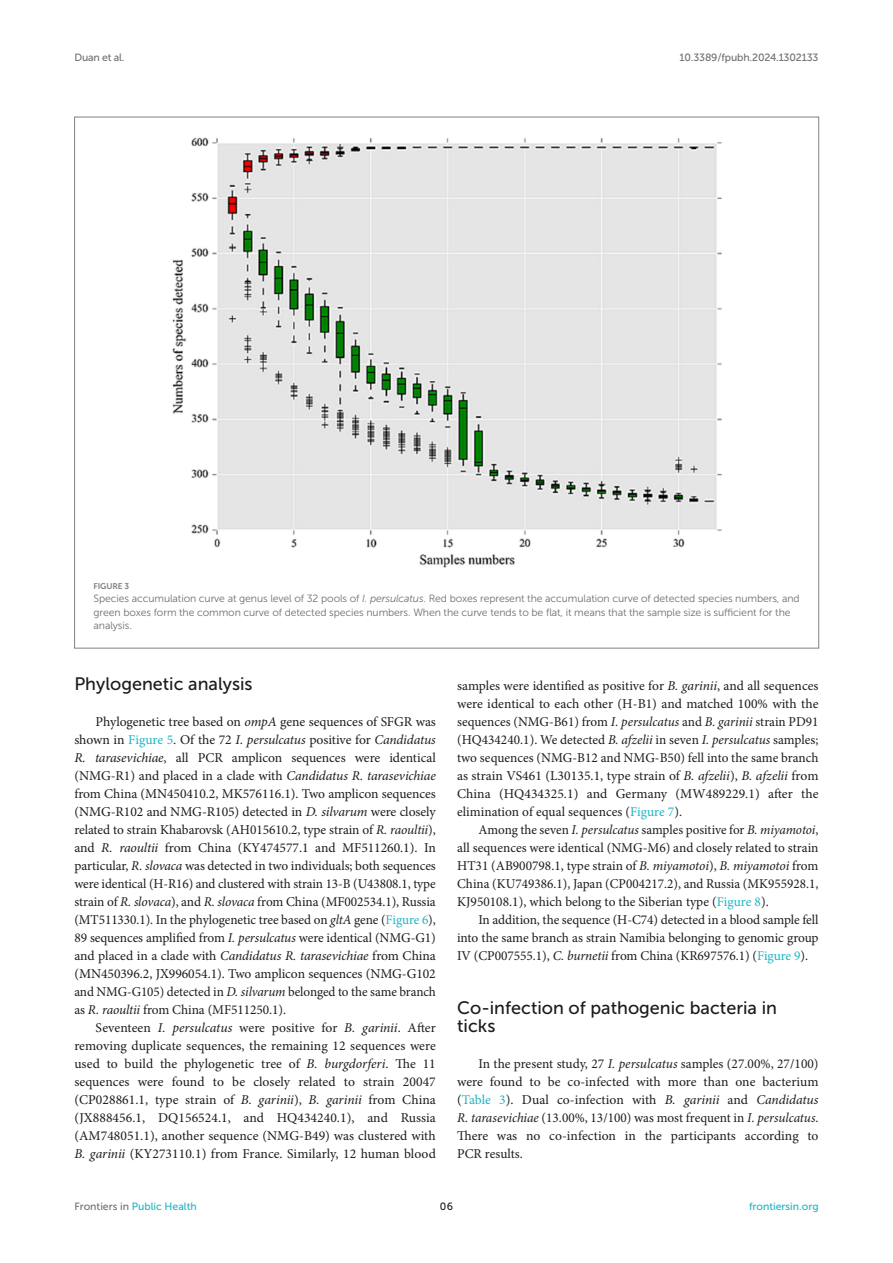
<style>
.page{position:relative;width:893px;height:1263px;background:#fff}
.page>*{position:absolute;margin:0;border:0;box-sizing:border-box;transform-origin:0 0}
.HEAD_2{font:18px/18px "Museo Sans 500";color:#1b1c1b}
.TEXT{font:13.5px/18px "Minion Pro";color:#1b1c1b;text-align:justify}
.TEXT_FLUSH{font:13.5px/18px "Minion Pro";letter-spacing:-.005em;color:#1b1c1b;text-align:justify}
.FIG_LEG{font:10.5px/13.5px "Museo Sans 300";letter-spacing:-.01em;color:#706f70}
.t1{font:10.5px "Museo Sans 500";color:#1db5c3}
.t2{font:10.5px "Museo Sans 500";letter-spacing:-.015em;color:#706f70}
.t3{font:10.5px "Museo Sans 500";color:#1b1c1b}
.FIG_HD{font:8.25px "Museo Sans 700";letter-spacing:-.01em;color:#7e7f7f}
.s1{font-style:italic}
.s2{color:#1db5c3}
.s3{color:#706f70}
</style>
<div class="page">
<img style="left:172px;top:137px;width:550px;height:431px">
<p class="t2" style="left:74px;top:51px;width:51px">Duan et al.</p>
<p class="t2" style="left:680px;top:51px;width:140px">10.3389/fpubh.2024.1302133</p>
<p class="FIG_HD" style="left:94px;top:581px;width:37px">FIGURE 3</p>
<p class="FIG_LEG" style="left:94px;top:592px;width:708px">Species accumulation curve at genus level of 32 pools of <span class="s1">I. persulcatus</span>. Red boxes represent the accumulation curve of detected species numbers, and green boxes form the common curve of detected species numbers. When the curve tends to be flat, it means that the sample size is sufficient for the analysis.</p>
<p class="HEAD_2" style="left:74px;top:675px;width:180px">Phylogenetic analysis</p>
<p class="TEXT_FLUSH" style="left:74px;top:713px;width:363px;text-indent:21px">Phylogenetic tree based on <span class="s1">ompA</span> gene sequences of SFGR was shown in <span class="s2">Figure 5</span>. Of the 72 <span class="s1">I. persulcatus</span> positive for <span class="s1">Candidatus R. tarasevichiae</span>, all PCR amplicon sequences were identical (NMG-R1) and placed in a clade with <span class="s1">Candidatus R. tarasevichiae </span>from China (MN450410.2, MK576116.1). Two amplicon sequences (NMG-R102 and NMG-R105) detected in <span class="s1">D. silvarum</span> were closely related to strain Khabarovsk (AH015610.2, type strain of <span class="s1">R. raoultii</span>), and <span class="s1">R. raoultii</span> from China (KY474577.1 and MF511260.1). In particular, <span class="s1">R. slovaca</span> was detected in two individuals; both sequences were identical (H-R16) and clustered with strain 13-B (U43808.1, type strain of <span class="s1">R. slovaca</span>), and <span class="s1">R. slovaca</span> from China (MF002534.1), Russia (MT511330.1). In the phylogenetic tree based on <span class="s1">gltA</span> gene (<span class="s2">Figure 6</span>), 89 sequences amplified from <span class="s1">I. persulcatus</span> were identical (NMG-G1) and placed in a clade with <span class="s1">Candidatus R. tarasevichiae</span> from China (MN450396.2, JX996054.1). Two amplicon sequences (NMG-G102 and NMG-G105) detected in <span class="s1">D. silvarum</span> belonged to the same branch as <span class="s1">R. raoultii</span> from China (MF511250.1).</p>
<p class="TEXT" style="left:74px;top:1019px;width:363px;text-indent:21px">Seventeen <span class="s1">I. persulcatus</span> were positive for <span class="s1">B. garinii</span>. After removing duplicate sequences, the remaining 12 sequences were used to build the phylogenetic tree of <span class="s1">B. burgdorferi</span>. The 11 sequences were found to be closely related to strain 20047 (CP028861.1, type strain of <span class="s1">B. garinii</span>), <span class="s1">B. garinii</span> from China (JX888456.1, DQ156524.1, and HQ434240.1), and Russia (AM748051.1), another sequence (NMG-B49) was clustered with <span class="s1">B. garinii</span> (KY273110.1) from France. Similarly, 12 human blood</p>
<p class="TEXT" style="left:457px;top:677px;width:363px">samples were identified as positive for <span class="s1">B. garinii</span>, and all sequences were identical to each other (H-B1) and matched 100% with the sequences (NMG-B61) from <span class="s1">I. persulcatus</span> and <span class="s1">B. garinii</span> strain PD91 (HQ434240.1). We detected <span class="s1">B. afzelii</span> in seven <span class="s1">I. persulcatus</span> samples; two sequences (NMG-B12 and NMG-B50) fell into the same branch as strain VS461 (L30135.1, type strain of <span class="s1">B. afzelii</span>), <span class="s1">B. afzelii</span> from China (HQ434325.1) and Germany (MW489229.1) after the elimination of equal sequences (<span class="s2">Figure 7</span>).</p>
<p class="TEXT" style="left:457px;top:821px;width:363px;text-indent:21px">Among the seven <span class="s1">I. persulcatus</span> samples positive for <span class="s1">B. miyamotoi</span>, all sequences were identical (NMG-M6) and closely related to strain HT31 (AB900798.1, type strain of <span class="s1">B. miyamotoi</span>), <span class="s1">B. miyamotoi</span> from China (KU749386.1), Japan (CP004217.2), and Russia (MK955928.1, KJ950108.1), which belong to the Siberian type (<span class="s2">Figure 8</span>).</p>
<p class="TEXT" style="left:457px;top:911px;width:363px;text-indent:21px">In addition, the sequence (H-C74) detected in a blood sample fell into the same branch as strain Namibia belonging to genomic group IV (CP007555.1), <span class="s1">C. burnetii</span> from China (KR697576.1) (<span class="s2">Figure 9</span>).</p>
<p class="HEAD_2" style="left:457px;top:999px;width:321px">Co-infection of pathogenic bacteria in ticks</p>
<p class="TEXT_FLUSH" style="left:457px;top:1055px;width:363px;text-indent:21px">In the present study, 27 <span class="s1">I. persulcatus</span> samples (27.00%, 27/100) were found to be co-infected with more than one bacterium (<span class="s2">Table 3</span>). Dual co-infection with <span class="s1">B. garinii</span> and <span class="s1">Candidatus R. tarasevichiae</span> (13.00%, 13/100) was most frequent in <span class="s1">I. persulcatus</span>.<br>There was no co-infection in the participants according to PCR results.</p>
<p class="t1" style="left:74px;top:1200px;width:124px"><span class="s3">Frontiers in</span> Public Health</p>
<p class="t3" style="left:440px;top:1200px;width:15px">06</p>
<p class="t1" style="left:749px;top:1200px;width:71px">frontiersin.org</p>
</div>
